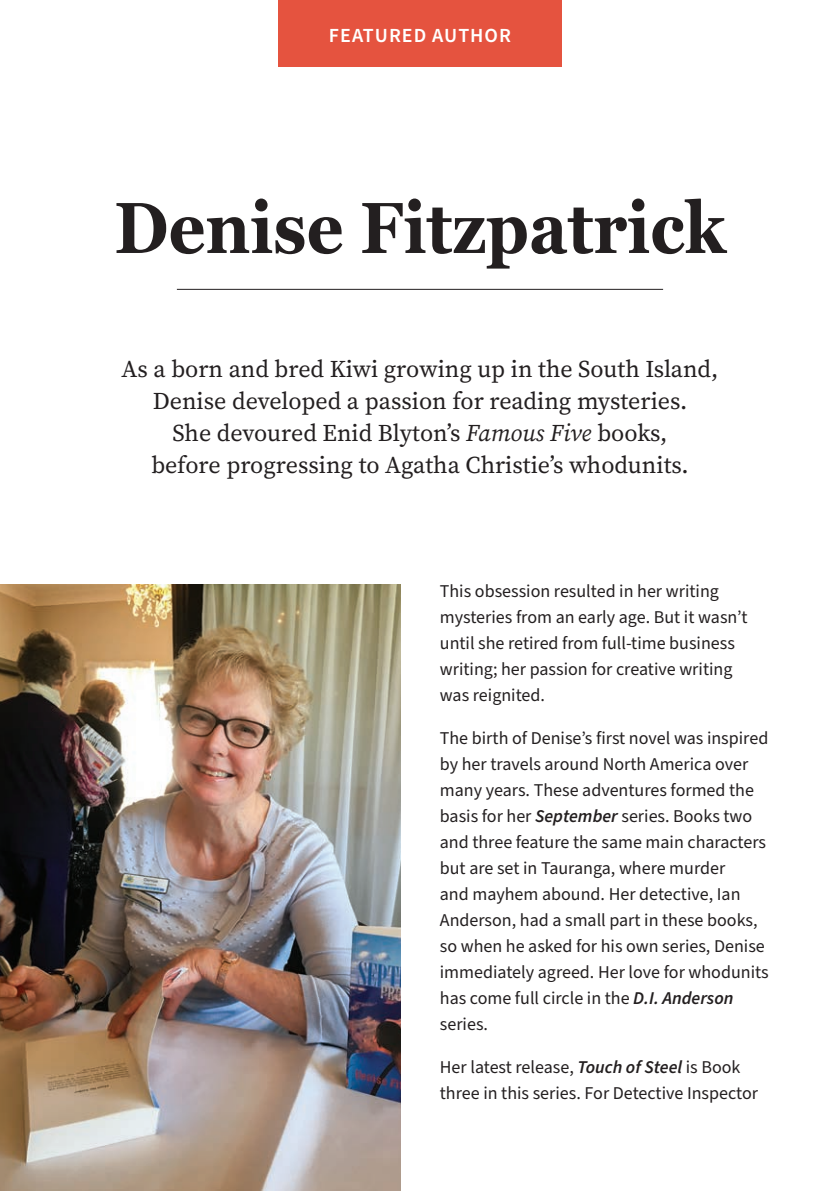
<style>
.page{position:relative;width:840px;height:1191px;background:#fff}
.page>*{position:absolute;margin:0;border:0;box-sizing:border-box;transform-origin:0 0}
.t1{font:700 72px "Georgia";color:#231f20;scale:.9 1}
.t2{font:24px/32px "Source Serif 4";color:#231f20;text-align:center}
.t3{font:600 20px "Source Sans Pro";letter-spacing:.05em;color:#fff}
.t4{font:18px/26px "Source Sans Pro";color:#231f20}
.s1{font-style:italic}
.s2{font-weight:600;font-style:italic}
</style>
<div class="page">
<div style="left:278px;top:0;width:283px;height:66px;background:#e5533f"></div>
<hr style="left:177px;top:289px;width:485px;height:1px;background:#231f20">
<img style="left:0;top:584px;width:400px;height:607px">
<p class="t3" style="left:329px;top:22px;width:183px">FEATURED AUTHOR</p>
<p class="t1" style="left:114px;top:174px;width:680px">Denise Fitzpatrick</p>
<p class="t2" style="left:121px;top:352px;width:598px">As a born and bred Kiwi growing up in the South Island, Denise developed a passion for reading mysteries.<br>She devoured Enid Blyton’s <span class="s1">Famous Five</span> books,<br>before progressing to Agatha Christie’s whodunits.</p>
<p class="t4" style="left:439px;top:578px;width:309px">This obsession resulted in her writing mysteries from an early age. But it wasn’t until she retired from full-time business writing; her passion for creative writing was reignited.</p>
<p class="t4" style="left:439px;top:725px;width:330px">The birth of Denise’s first novel was inspired by her travels around North America over many years. These adventures formed the basis for her <span class="s2">September</span> series. Books two and three feature the same main characters but are set in Tauranga, where murder<br>and mayhem abound. Her detective, Ian Anderson, had a small part in these books, so when he asked for his own series, Denise immediately agreed. Her love for whodunits has come full circle in the <span class="s2">D.I. Anderson </span>series.</p>
<p class="t4" style="left:439px;top:1054px;width:319px">Her latest release, <span class="s2">Touch of Steel</span> is Book three in this series. For Detective Inspector</p>
</div>
